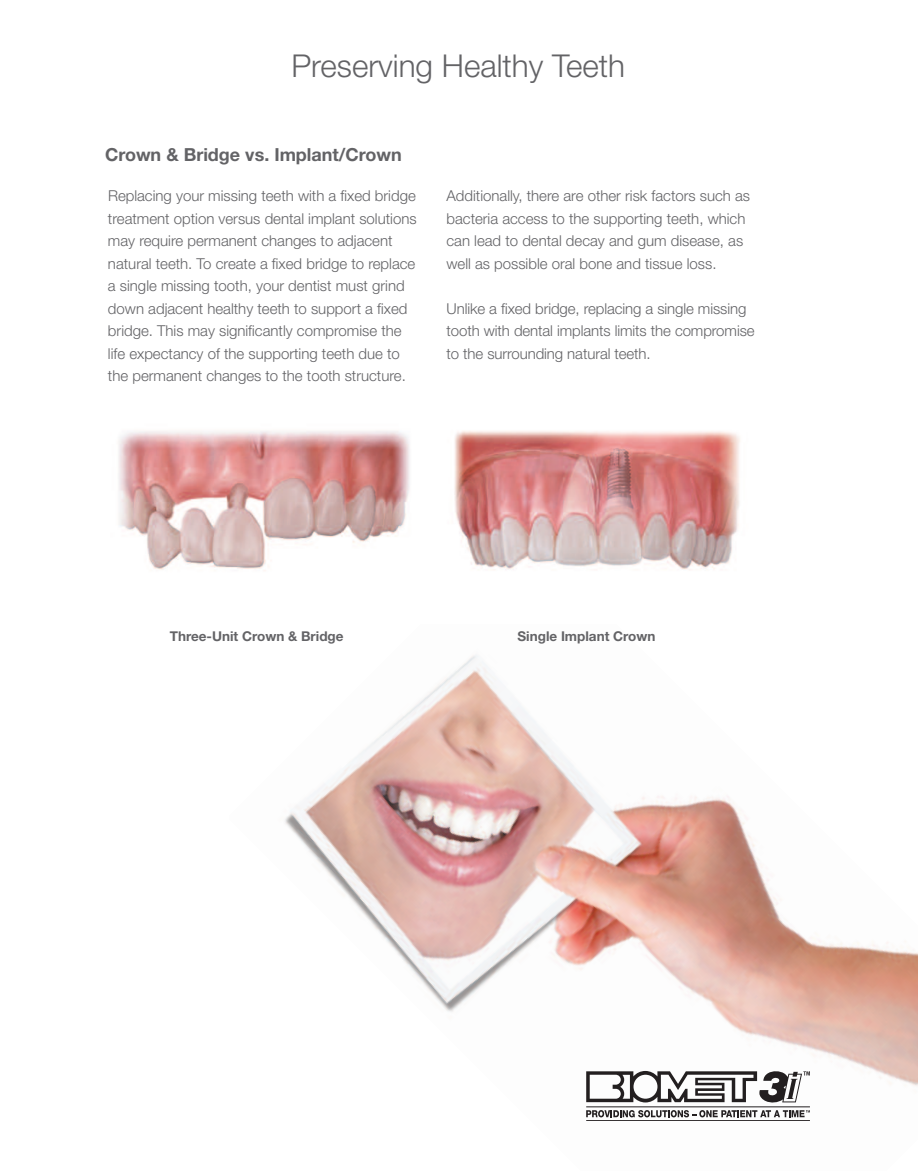
<style>
.page{position:relative;width:918px;height:1175px;background:#fff}
.page>*{position:absolute;margin:0;border:0;box-sizing:border-box;transform-origin:0 0}
.t1{font:300 31.5px "Helvetica Neue LT Std";color:#636366}
.t2{font:700 18px "Helvetica Neue LT Std";color:#636366}
.t3{font:300 15px/22.5px "Helvetica Neue LT Std";color:#636366}
.t4{font:700 13.5px "Helvetica Neue LT Std";color:#636366}
</style>
<div class="page">
<img style="left:285px;top:655px;width:633px;height:463px">
<img style="left:119px;top:431px;width:291px;height:140px">
<img style="left:454px;top:431px;width:286px;height:139px">
<svg style="left:586px;top:1070px;width:224px;height:33px"></svg>
<svg style="left:586px;top:1110px;width:224px;height:7px"></svg>
<hr style="left:586px;top:1106px;width:224px;height:1px;background:#231f20">
<hr style="left:586px;top:1120px;width:224px;height:1px;background:#231f20">
<h1 class="t1" style="left:291px;top:54px;width:335px">Preserving Healthy Teeth</h1>
<p class="t2" style="left:105px;top:148px;width:298px">Crown &amp; Bridge vs. Implant/Crown</p>
<p class="t3" style="left:108px;top:186px;width:310px">Replacing your missing teeth with a fixed bridge treatment option versus dental implant solutions may require permanent changes to adjacent natural teeth. To create a fixed bridge to replace a single missing tooth, your dentist must grind down adjacent healthy teeth to support a fixed bridge. This may significantly compromise the life expectancy of the supporting teeth due to the permanent changes to the tooth structure.</p>
<p class="t3" style="left:446px;top:186px;width:305px">Additionally, there are other risk factors such as bacteria access to the supporting teeth, which can lead to dental decay and gum disease, as well as possible oral bone and tissue loss.</p>
<p class="t3" style="left:446px;top:299px;width:310px">Unlike a fixed bridge, replacing a single missing tooth with dental implants limits the compromise to the surrounding natural teeth.</p>
<p class="t4" style="left:170px;top:631px;width:175px">Three-Unit Crown &amp; Bridge</p>
<p class="t4" style="left:518px;top:631px;width:139px">Single Implant Crown</p>
</div>
